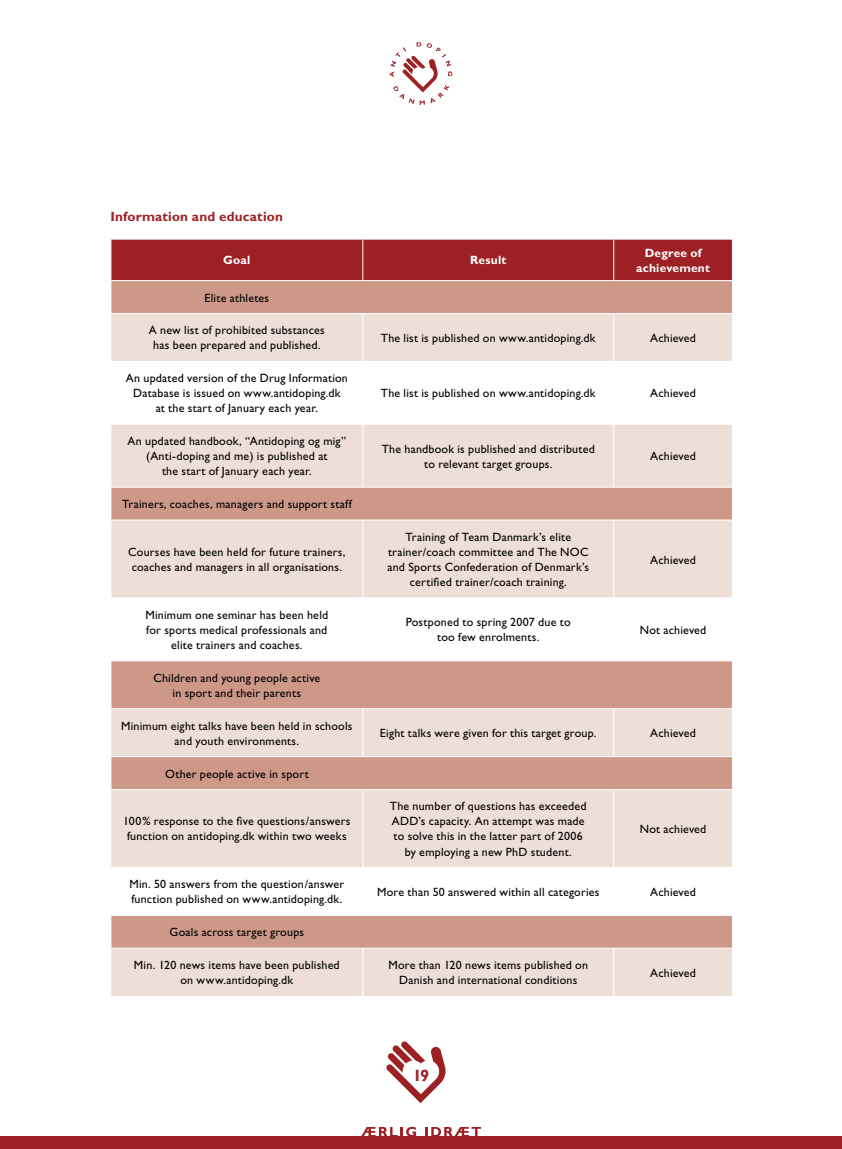
<style>
.page{position:relative;width:842px;height:1149px;background:#fff}
.page>*{position:absolute;margin:0;border:0;box-sizing:border-box;transform-origin:0 0}
.t1{font:700 16.5px "Gill Sans";color:#9d2124}
.t2{font:700 13.5px "Gill Sans";letter-spacing:.015em;color:#9d2124}
.t3{font:12px/15px "Gill Sans";letter-spacing:.015em;color:#000;text-align:center}
.t4{font:700 12px/15px "Gill Sans";letter-spacing:.015em;color:#fff;text-align:center}
</style>
<div class="page">
<svg style="left:386px;top:1041px;width:60px;height:62px"></svg>
<svg style="left:390px;top:42px;width:62px;height:63px"></svg>
<svg style="left:361px;top:1126px;width:55px;height:10px"></svg>
<svg style="left:425px;top:1127px;width:56px;height:9px"></svg>
<div style="left:0;top:1136px;width:842px;height:12px;background:#9d2124"></div>
<div style="left:112px;top:240px;width:620px;height:40px;background:#9d2124"></div>
<div style="left:112px;top:281px;width:620px;height:32px;background:#ce9888"></div>
<svg style="left:112px;top:314px;width:620px;height:681px;background:#e6cdc4"></svg>
<svg style="left:112px;top:362px;width:620px;height:552px;fill:#eeded8"></svg>
<hr style="left:362px;top:239px;width:1px;height:41px;background:#fff">
<hr style="left:613px;top:239px;width:1px;height:41px;background:#fff">
<hr style="left:362px;top:314px;width:1px;height:47px;background:#fff">
<hr style="left:613px;top:314px;width:1px;height:47px;background:#fff">
<hr style="left:111px;top:361px;width:252px;height:1px;background:#fff">
<hr style="left:363px;top:361px;width:251px;height:1px;background:#fff">
<hr style="left:362px;top:361px;width:1px;height:63px;background:#fff">
<hr style="left:614px;top:361px;width:119px;height:1px;background:#fff">
<hr style="left:613px;top:361px;width:1px;height:63px;background:#fff">
<hr style="left:111px;top:424px;width:252px;height:1px;background:#fff">
<hr style="left:363px;top:424px;width:251px;height:1px;background:#fff">
<hr style="left:362px;top:424px;width:1px;height:62px;background:#fff">
<hr style="left:614px;top:424px;width:119px;height:1px;background:#fff">
<hr style="left:613px;top:424px;width:1px;height:62px;background:#fff">
<hr style="left:111px;top:486px;width:252px;height:1px;background:#fff">
<hr style="left:614px;top:486px;width:119px;height:1px;background:#fff">
<hr style="left:111px;top:519px;width:252px;height:1px;background:#fff">
<hr style="left:362px;top:520px;width:1px;height:77px;background:#fff">
<hr style="left:614px;top:519px;width:119px;height:1px;background:#fff">
<hr style="left:613px;top:520px;width:1px;height:77px;background:#fff">
<hr style="left:111px;top:597px;width:252px;height:1px;background:#fff">
<hr style="left:363px;top:597px;width:251px;height:1px;background:#fff">
<hr style="left:362px;top:598px;width:1px;height:62px;background:#fff">
<hr style="left:614px;top:597px;width:119px;height:1px;background:#fff">
<hr style="left:613px;top:598px;width:1px;height:62px;background:#fff">
<hr style="left:111px;top:660px;width:252px;height:1px;background:#fff">
<hr style="left:614px;top:660px;width:119px;height:1px;background:#fff">
<hr style="left:111px;top:708px;width:252px;height:1px;background:#fff">
<hr style="left:362px;top:709px;width:1px;height:47px;background:#fff">
<hr style="left:614px;top:708px;width:119px;height:1px;background:#fff">
<hr style="left:613px;top:709px;width:1px;height:47px;background:#fff">
<hr style="left:111px;top:756px;width:252px;height:1px;background:#fff">
<hr style="left:614px;top:756px;width:119px;height:1px;background:#fff">
<hr style="left:111px;top:788px;width:252px;height:1px;background:#fff">
<hr style="left:363px;top:788px;width:251px;height:1px;background:#fff">
<hr style="left:362px;top:789px;width:1px;height:77px;background:#fff">
<hr style="left:614px;top:788px;width:119px;height:1px;background:#fff">
<hr style="left:613px;top:789px;width:1px;height:77px;background:#fff">
<hr style="left:111px;top:866px;width:252px;height:1px;background:#fff">
<hr style="left:363px;top:866px;width:251px;height:1px;background:#fff">
<hr style="left:362px;top:867px;width:1px;height:47px;background:#fff">
<hr style="left:614px;top:866px;width:119px;height:1px;background:#fff">
<hr style="left:613px;top:867px;width:1px;height:47px;background:#fff">
<hr style="left:111px;top:914px;width:252px;height:1px;background:#fff">
<hr style="left:614px;top:914px;width:119px;height:1px;background:#fff">
<hr style="left:111px;top:947px;width:252px;height:1px;background:#fff">
<hr style="left:362px;top:948px;width:1px;height:47px;background:#fff">
<hr style="left:614px;top:947px;width:119px;height:1px;background:#fff">
<hr style="left:613px;top:948px;width:1px;height:47px;background:#fff">
<hr style="left:363px;top:486px;width:251px;height:1px;background:#fff">
<hr style="left:363px;top:519px;width:251px;height:1px;background:#fff">
<hr style="left:363px;top:660px;width:251px;height:1px;background:#fff">
<hr style="left:363px;top:708px;width:251px;height:1px;background:#fff">
<hr style="left:363px;top:756px;width:251px;height:1px;background:#fff">
<hr style="left:363px;top:914px;width:251px;height:1px;background:#fff">
<hr style="left:363px;top:947px;width:251px;height:1px;background:#fff">
<p class="t2" style="left:111px;top:208px;width:174px">I nformation and education</p>
<p class="t4" style="left:223px;top:253px;width:29px">Goal</p>
<p class="t4" style="left:470px;top:253px;width:38px">Result</p>
<p class="t4" style="left:636px;top:245px;width:75px">Degree of achievement</p>
<p class="t3" style="left:204px;top:290px;width:66px">Elite athletes</p>
<p class="t3" style="left:149px;top:323px;width:177px">A new list of prohibited substances has been prepared and published.</p>
<p class="t3" style="left:381px;top:330px;width:216px">The list is published on www.antidoping.dk</p>
<p class="t3" style="left:650px;top:330px;width:47px">Achieved</p>
<p class="t3" style="left:126px;top:371px;width:224px">An updated version of the Drug Information<br>Database is issued on www.antidoping.dk<br>at the start of January each year.</p>
<p class="t3" style="left:381px;top:386px;width:216px">The list is published on www.antidoping.dk</p>
<p class="t3" style="left:650px;top:386px;width:47px">Achieved</p>
<p class="t3" style="left:128px;top:433px;width:220px">An updated handbook, “Antidoping og mig” (Anti-doping and me) is published at<br>the start of January each year.</p>
<p class="t3" style="left:382px;top:441px;width:215px">The handbook is published and distributed to relevant target groups.</p>
<p class="t3" style="left:650px;top:448px;width:47px">Achieved</p>
<p class="t3" style="left:122px;top:496px;width:231px">Trainers, coaches, managers and support staff</p>
<p class="t3" style="left:128px;top:544px;width:219px;text-align:left">Courses have been held for future trainers, coaches and managers in all organisations.</p>
<p class="t3" style="left:387px;top:529px;width:203px">Training of Team Danmark’s elite trainer/coach committee and The NOC and Sports Confederation of Denmark’s certified trainer/coach training.</p>
<p class="t3" style="left:650px;top:552px;width:47px">Achieved</p>
<p class="t3" style="left:145px;top:607px;width:184px">Minimum one seminar has been held for sports medical professionals and elite trainers and coaches.</p>
<p class="t3" style="left:406px;top:614px;width:167px">Postponed to spring 2007 due to too few enrolments.</p>
<p class="t3" style="left:640px;top:622px;width:68px">Not achieved</p>
<p class="t3" style="left:153px;top:670px;width:168px">Children and young people active in sport and their parents</p>
<p class="t3" style="left:121px;top:718px;width:233px">Minimum eight talks have been held in schools and youth environments.</p>
<p class="t3" style="left:380px;top:725px;width:218px">Eight talks were given for this target group.</p>
<p class="t3" style="left:650px;top:725px;width:47px">Achieved</p>
<p class="t3" style="left:165px;top:765px;width:145px">Other people active in sport</p>
<p class="t3" style="left:123px;top:813px;width:229px">100% response to the five questions/answers function on antidoping.dk within two weeks</p>
<p class="t3" style="left:390px;top:798px;width:198px">The number of questions has exceeded ADD’s capacity. An attempt was made to solve this in the latter part of 2006 by employing a new PhD student.</p>
<p class="t3" style="left:640px;top:821px;width:68px">Not achieved</p>
<p class="t3" style="left:129px;top:876px;width:216px;text-align:left">Min. 50 answers from the question/answer function published on www.antidoping.dk.</p>
<p class="t3" style="left:377px;top:884px;width:224px">More than 50 answered within all categories</p>
<p class="t3" style="left:650px;top:884px;width:47px">Achieved</p>
<p class="t3" style="left:170px;top:924px;width:136px">Goals across target groups</p>
<p class="t3" style="left:134px;top:957px;width:207px">Min. 120 news items have been published on www.antidoping.dk</p>
<p class="t3" style="left:388px;top:957px;width:201px">More than 120 news items published on<br>Danish and international conditions</p>
<p class="t3" style="left:650px;top:964px;width:47px">Achieved</p>
<h1 class="t1" style="left:413px;top:1064px;width:18px">1 9</h1>
</div>
